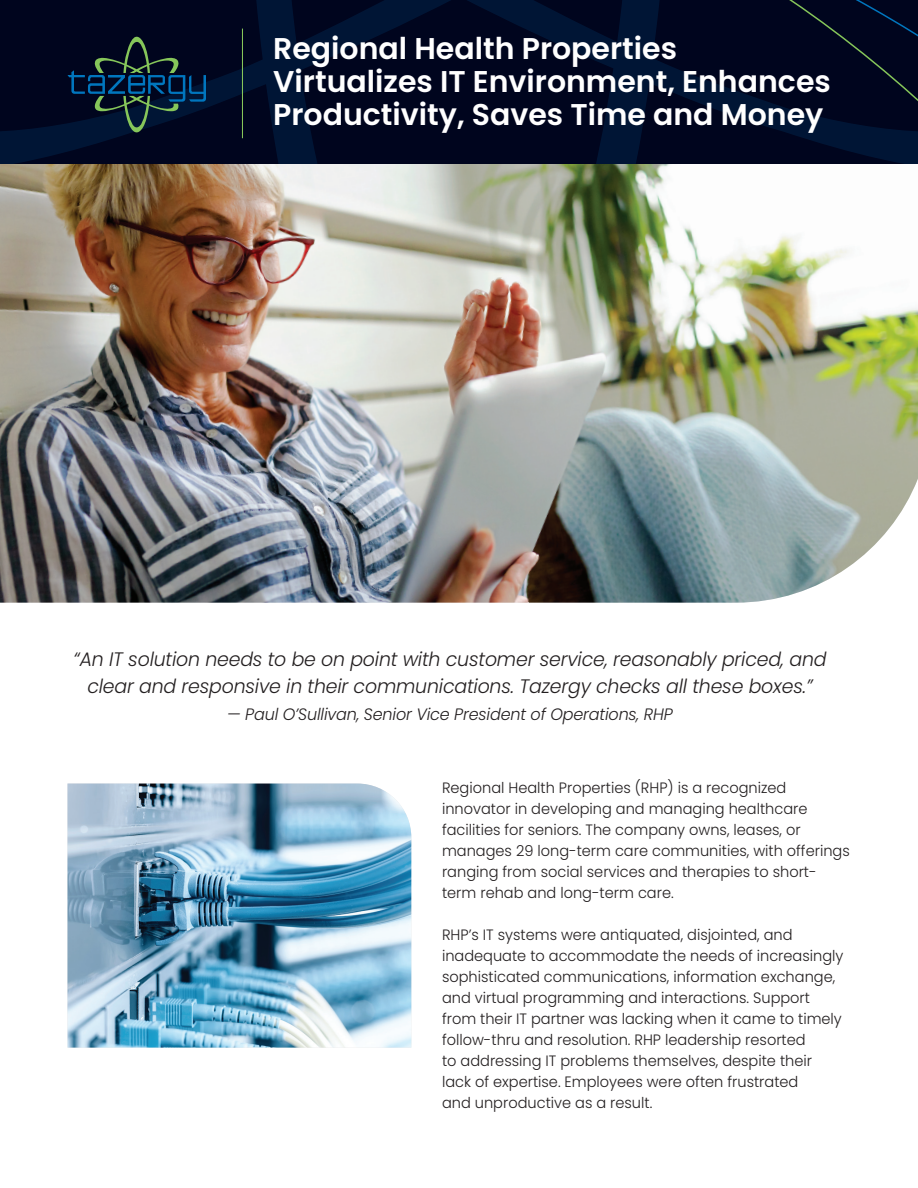
<style>
.page{position:relative;width:918px;height:1188px;background:#fff}
.page>*{position:absolute;margin:0;border:0;box-sizing:border-box;transform-origin:0 0}
.t1{font:600 30px/33px "Poppins";color:#fff}
.t2{font:italic 300 19.5px/27px "Poppins";letter-spacing:-.01em;color:#231f20;text-align:center}
.t3{font:italic 300 16.5px "Poppins";letter-spacing:-.01em;color:#231f20}
.t4{font:300 15px/21px "Poppins";color:#231f20}
</style>
<div class="page">
<img style="left:0;top:166px;width:918px;height:437px">
<svg style="left:0;top:0;width:918px;height:166px;background:#020b25"></svg>
<svg style="left:68px;top:36px;width:138px;height:96px;background:#0a1f33"></svg>
<hr style="left:242px;top:29px;width:1px;height:109px;background:#86c65a">
<img style="left:68px;top:784px;width:343px;height:264px">
<h1 class="t1" style="left:273px;top:32px;width:559px">Regional Health Properties<br>Virtualizes IT Environment, Enhances<br>Productivity, Saves Time and Money</h1>
<h2 class="t2" style="left:73px;top:646px;width:755px">“An IT solution needs to be on point with customer service, reasonably priced, and clear and responsive in their communications. Tazergy checks all these boxes.”</h2>
<p class="t3" style="left:227px;top:705px;width:447px">— Paul O’Sullivan, Senior Vice President of Operations, RHP</p>
<p class="t4" style="left:442px;top:778px;width:409px">Regional Health Properties (RHP) is a recognized innovator in developing and managing healthcare facilities for seniors. The company owns, leases, or manages 29 long-term care communities, with offerings ranging from social services and therapies to short&shy;term rehab and long-term care.</p>
<p class="t4" style="left:442px;top:925px;width:403px">RHP’s IT systems were antiquated, disjointed, and inadequate to accommodate the needs of increasingly sophisticated communications, information exchange, and virtual programming and interactions. Support from their IT partner was lacking when it came to timely follow-thru and resolution. RHP leadership resorted<br>to addressing IT problems themselves, despite their lack of expertise. Employees were often frustrated<br>and unproductive as a result.</p>
</div>
